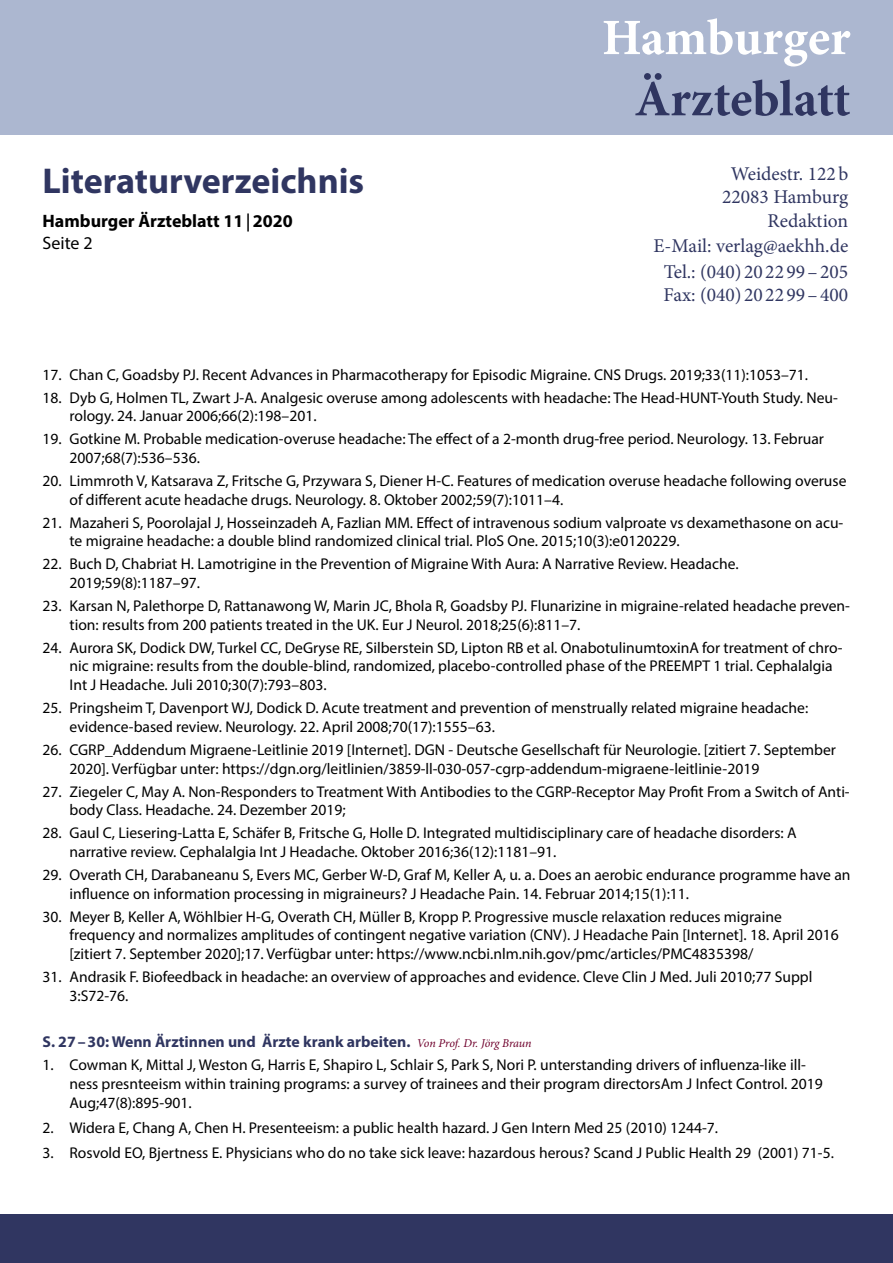
<style>
.page{position:relative;width:893px;height:1263px;background:#fff}
.page>*{position:absolute;margin:0;border:0;box-sizing:border-box;transform-origin:0 0}
.t1{font:700 51px "Minion Pro";letter-spacing:-.005em;color:#303661}
.t2{font:700 51px "Minion Pro";letter-spacing:-.005em;color:#fff}
.t3{font:700 36px "Myriad Pro";color:#303661}
.t4{font:19.5px/23.4px "Minion Pro";color:#303661;text-align:right}
.t5{font:700 18px/21.6px "Myriad Pro";color:#000}
.t6{font:700 15.75px "Myriad Pro";color:#303661}
.t7{font:15.6px/18.8px "Myriad Pro";color:#000}
.s1{font-family:"Minion Pro"}
.s2{font-weight:400}
.s3{font-family:"Minion Pro";font-weight:400;font-style:italic;font-size:12px;color:#6f002c}
</style>
<div class="page">
<div style="left:0;top:1214px;width:893px;height:49px;background:#303661"></div>
<div style="left:0;top:0;width:893px;height:135px;background:#acb7d0"></div>
<h2 class="t3" style="left:43px;top:157px;width:323px">Literaturverzeichnis</h2>
<p class="t5" style="left:43px;top:210px;width:252px">Hamburger Ärzteblatt 11<span class="s1">|</span>2020<br><span class="s2">Seite 2</span></p>
<h1 class="t2" style="left:602px;top:2px;width:250px">Hamburger</h1>
<h1 class="t1" style="left:634px;top:63px;width:217px">Ärzteblatt</h1>
<p class="t4" style="left:722px;top:162px;width:128px">Weidestr. 122b<br>22083 Hamburg<br>Redaktion</p>
<p class="t4" style="left:653px;top:233px;width:196px;line-height:25.5px;text-align:center">E-Mail: verlag@aekhh.de<br>Tel.: (040) 20 22 99–205</p>
<p class="t4" style="left:664px;top:283px;width:186px">Fax: (040) 20 22 99–400</p>
<p class="t7" style="left:43px;top:365px;width:767px">17. Chan C, Goadsby PJ. Recent Advances in Pharmacotherapy for Episodic Migraine. CNS Drugs. 2019;33(11):1053–71.</p>
<p class="t7" style="left:70px;top:388px;width:770px;text-indent:-27px">18. Dyb G, Holmen TL, Zwart J-A. Analgesic overuse among adolescents with headache: The Head-HUNT-Youth Study. Neu&shy;rology. 24. Januar 2006;66(2):198–201.</p>
<p class="t7" style="left:70px;top:429px;width:756px;text-indent:-27px">19. Gotkine M. Probable medication-overuse headache: The effect of a 2-month drug-free period. Neurology. 13. Februar<br>2007;68(7):536–536.</p>
<p class="t7" style="left:70px;top:471px;width:778px;text-indent:-27px">20. Limmroth V, Katsarava Z, Fritsche G, Przywara S, Diener H-C. Features of medication overuse headache following overuse of different acute headache drugs. Neurology. 8. Oktober 2002;59(7):1011–4.</p>
<p class="t7" style="left:70px;top:513px;width:775px;text-indent:-27px">21. Mazaheri S, Poorolajal J, Hosseinzadeh A, Fazlian MM. Effect of intravenous sodium valproate vs dexamethasone on acu&shy;te migraine headache: a double blind randomized clinical trial. PloS One. 2015;10(3):e0120229.</p>
<p class="t7" style="left:70px;top:554px;width:671px;text-indent:-27px">22. Buch D, Chabriat H. Lamotrigine in the Prevention of Migraine With Aura: A Narrative Review. Headache.<br>2019;59(8):1187–97.</p>
<p class="t7" style="left:70px;top:596px;width:782px;text-indent:-27px">23. Karsan N, Palethorpe D, Rattanawong W, Marin JC, Bhola R, Goadsby PJ. Flunarizine in migraine-related headache preven&shy;tion: results from 200 patients treated in the UK. Eur J Neurol. 2018;25(6):811–7.</p>
<p class="t7" style="left:70px;top:638px;width:775px;text-indent:-27px">24. Aurora SK, Dodick DW, Turkel CC, DeGryse RE, Silberstein SD, Lipton RB et al. OnabotulinumtoxinA for treatment of chro&shy;nic migraine: results from the double-blind, randomized, placebo-controlled phase of the PREEMPT 1 trial. Cephalalgia<br>Int J Headache. Juli 2010;30(7):793–803.</p>
<p class="t7" style="left:70px;top:698px;width:740px;text-indent:-27px">25. Pringsheim T, Davenport WJ, Dodick D. Acute treatment and prevention of menstrually related migraine headache: evidence-based review. Neurology. 22. April 2008;70(17):1555–63.</p>
<p class="t7" style="left:70px;top:740px;width:768px;text-indent:-27px">26. CGRP_Addendum Migraene-Leitlinie 2019 [Internet]. DGN - Deutsche Gesellschaft für Neurologie. [zitiert 7. September<br>2020]. Verfügbar unter: https://dgn.org/leitlinien/3859-ll-030-057-cgrp-addendum-migraene-leitlinie-2019</p>
<p class="t7" style="left:70px;top:782px;width:782px;text-indent:-27px">27. Ziegeler C, May A. Non-Responders to Treatment With Antibodies to the CGRP-Receptor May Profit From a Switch of Anti&shy;body Class. Headache. 24. Dezember 2019;</p>
<p class="t7" style="left:70px;top:823px;width:729px;text-indent:-27px">28. Gaul C, Liesering-Latta E, Schäfer B, Fritsche G, Holle D. Integrated multidisciplinary care of headache disorders: A narrative review. Cephalalgia Int J Headache. Oktober 2016;36(12):1181–91.</p>
<p class="t7" style="left:70px;top:865px;width:782px;text-indent:-27px">29. Overath CH, Darabaneanu S, Evers MC, Gerber W-D, Graf M, Keller A, u. a. Does an aerobic endurance programme have an influence on information processing in migraineurs? J Headache Pain. 14. Februar 2014;15(1):11.</p>
<p class="t7" style="left:70px;top:907px;width:771px;text-indent:-27px">30. Meyer B, Keller A, Wöhlbier H-G, Overath CH, Müller B, Kropp P. Progressive muscle relaxation reduces migraine frequency and normalizes amplitudes of contingent negative variation (CNV). J Headache Pain [Internet]. 18. April 2016 [zitiert 7. September 2020];17. Verfügbar unter: https://www.ncbi.nlm.nih.gov/pmc/articles/PMC4835398/</p>
<p class="t7" style="left:70px;top:967px;width:744px;text-indent:-27px">31. Andrasik F. Biofeedback in headache: an overview of approaches and evidence. Cleve Clin J Med. Juli 2010;77 Suppl<br>3:S72-76.</p>
<p class="t6" style="left:43px;top:1032px;width:490px">S. 27–30: Wenn Ärztinnen und Ärzte krank arbeiten. <span class="s3">Von Prof. Dr. Jörg Braun</span></p>
<p class="t7" style="left:70px;top:1055px;width:755px;text-indent:-27px">1. Cowman K, Mittal J, Weston G, Harris E, Shapiro L, Schlair S, Park S, Nori P. unterstanding drivers of influenza-like ill&shy;ness presnteeism within training programs: a survey of trainees and their program directorsAm J Infect Control. 2019<br>Aug;47(8):895-901.</p>
<p class="t7" style="left:43px;top:1118px;width:677px">2. Widera E, Chang A, Chen H. Presenteeism: a public health hazard. J Gen Intern Med 25 (2010) 1244-7.</p>
<p class="t7" style="left:43px;top:1143px;width:793px">3. Rosvold EO, Bjertness E. Physicians who do no take sick leave: hazardous herous? Scand J Public Health 29 (2001) 71-5.</p>
</div>
